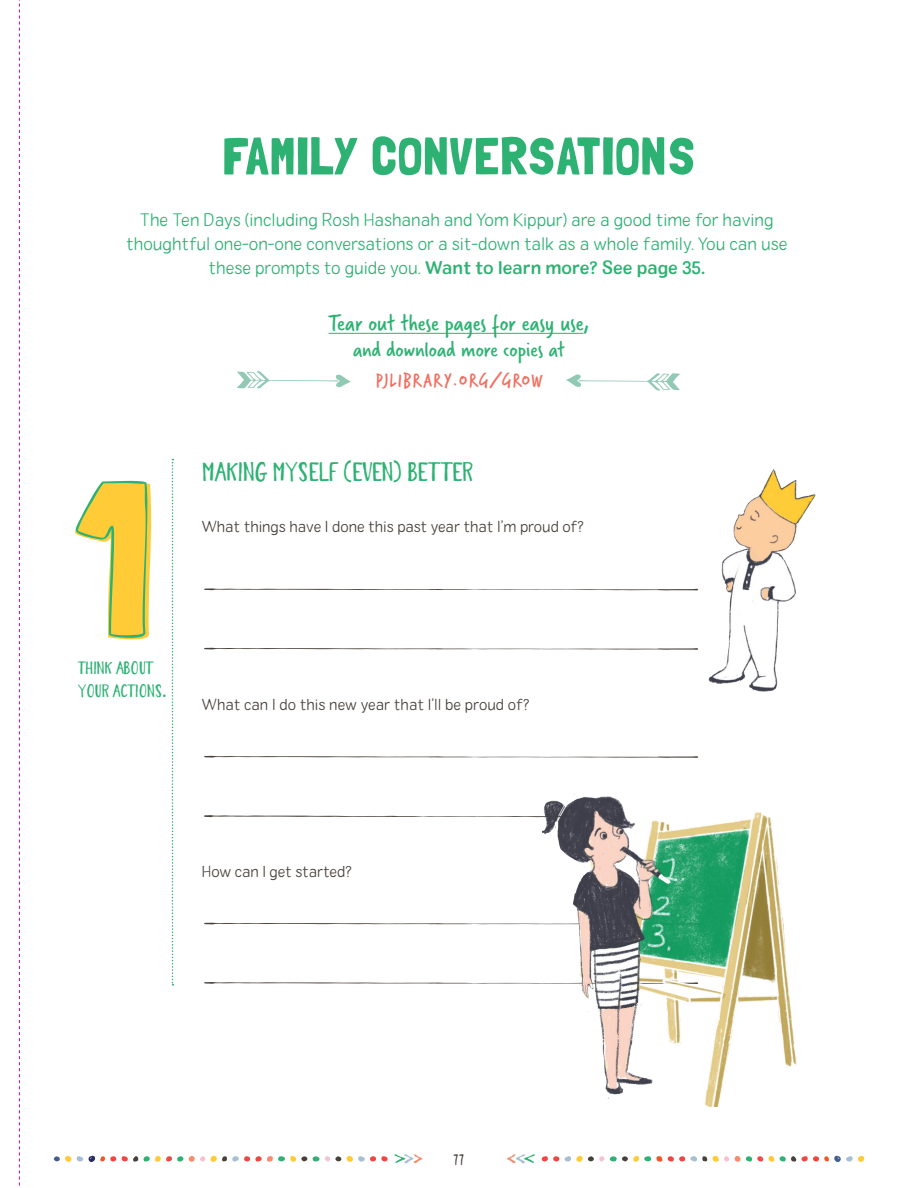
<style>
.page{position:relative;width:918px;height:1188px;background:#fff}
.page>*{position:absolute;margin:0;border:0;box-sizing:border-box;transform-origin:0 0}
.Rosh_Hashanah_Body{font:216.15px "Londrina Outline";color:#2db273}
.body{font:52.5px "Londrina Solid";letter-spacing:.01em;color:#2db273}
.Rosh_Hashanah_Body-2{font:27px "Portena Help Forest";color:#2db273}
.Rosh_Hashanah_Body-3{font:24px "Verveine";color:#2db273}
.Rosh_Hashanah_Body-4{font:22.5px "Verveine";color:#2db273}
.Rosh_Hashanah_Body-5{font:21px "Verveine";letter-spacing:.05em;color:#f26e60}
.Rosh_Hashanah_Body-6{font:18px/24px "Colby St Ext Lt";color:#2db273;text-align:center}
.Rosh_Hashanah_Body-7{font:18px/22.5px "Portena Help Forest";color:#2db273}
.Rosh_Hashanah_Body-8{font:15.75px "Colby St Ext Lt";color:#48413b}
.t1{font:15px "Portena Help Forest";color:#48413b}
.s1{font-family:"Colby St Med"}
</style>
<div class="page">
<svg style="left:172px;top:459px;width:1px;height:527px"></svg>
<svg style="left:204px;top:588px;width:389px;height:2px"></svg>
<svg style="left:204px;top:648px;width:389px;height:2px"></svg>
<svg style="left:204px;top:756px;width:338px;height:2px"></svg>
<svg style="left:204px;top:815px;width:338px;height:2px"></svg>
<svg style="left:204px;top:923px;width:338px;height:2px"></svg>
<svg style="left:204px;top:982px;width:338px;height:2px"></svg>
<img style="left:542px;top:756px;width:255px;height:351px">
<img style="left:593px;top:469px;width:223px;height:223px">
<hr style="left:329px;top:333px;width:254px;height:1px;background:#2db273">
<svg style="left:237px;top:371px;width:114px;height:17px"></svg>
<svg style="left:566px;top:373px;width:114px;height:18px"></svg>
<svg style="left:53px;top:1155px;width:335px;height:7px"></svg>
<svg style="left:394px;top:1154px;width:29px;height:10px"></svg>
<svg style="left:735px;top:1155px;width:129px;height:7px"></svg>
<svg style="left:541px;top:1156px;width:188px;height:6px"></svg>
<svg style="left:507px;top:1154px;width:28px;height:10px"></svg>
<svg style="left:19px;top:0;width:1px;height:1186px"></svg>
<p class="body" style="left:223px;top:125px;width:474px">FAMILY CONVERSATIONS</p>
<p class="Rosh_Hashanah_Body-6" style="left:126px;top:208px;width:663px">The Ten Days (including Rosh Hashanah and Yom Kippur) are a good time for having thoughtful one-on-one conversations or a sit-down talk as a whole family. You can use these prompts to guide you. <span class="s1">Want to learn more? See page 35.</span></p>
<p class="Rosh_Hashanah_Body" style="left:76px;top:433px;width:79px">1</p>
<p class="Rosh_Hashanah_Body-7" style="left:78px;top:657px;width:90px">THINK ABOUT<br>YOUR ACTIONS.</p>
<p class="Rosh_Hashanah_Body-3" style="left:329px;top:307px;width:262px">Tear out these pages for easy use,</p>
<p class="Rosh_Hashanah_Body-4" style="left:353px;top:334px;width:213px">and download more copies at</p>
<p class="Rosh_Hashanah_Body-5" style="left:375px;top:365px;width:169px">PJLIBRARY.ORG/GROW</p>
<p class="Rosh_Hashanah_Body-2" style="left:202px;top:456px;width:273px">MAKING MYSELF (EVEN) BETTER</p>
<p class="Rosh_Hashanah_Body-8" style="left:202px;top:516px;width:383px">What things have I done this past year that I’m proud of?</p>
<p class="Rosh_Hashanah_Body-8" style="left:202px;top:695px;width:329px">What can I do this new year that I’ll be proud of?</p>
<p class="Rosh_Hashanah_Body-8" style="left:202px;top:862px;width:151px">How can I get started?</p>
<p class="t1" style="left:453px;top:1151px;width:13px">77</p>
</div>
